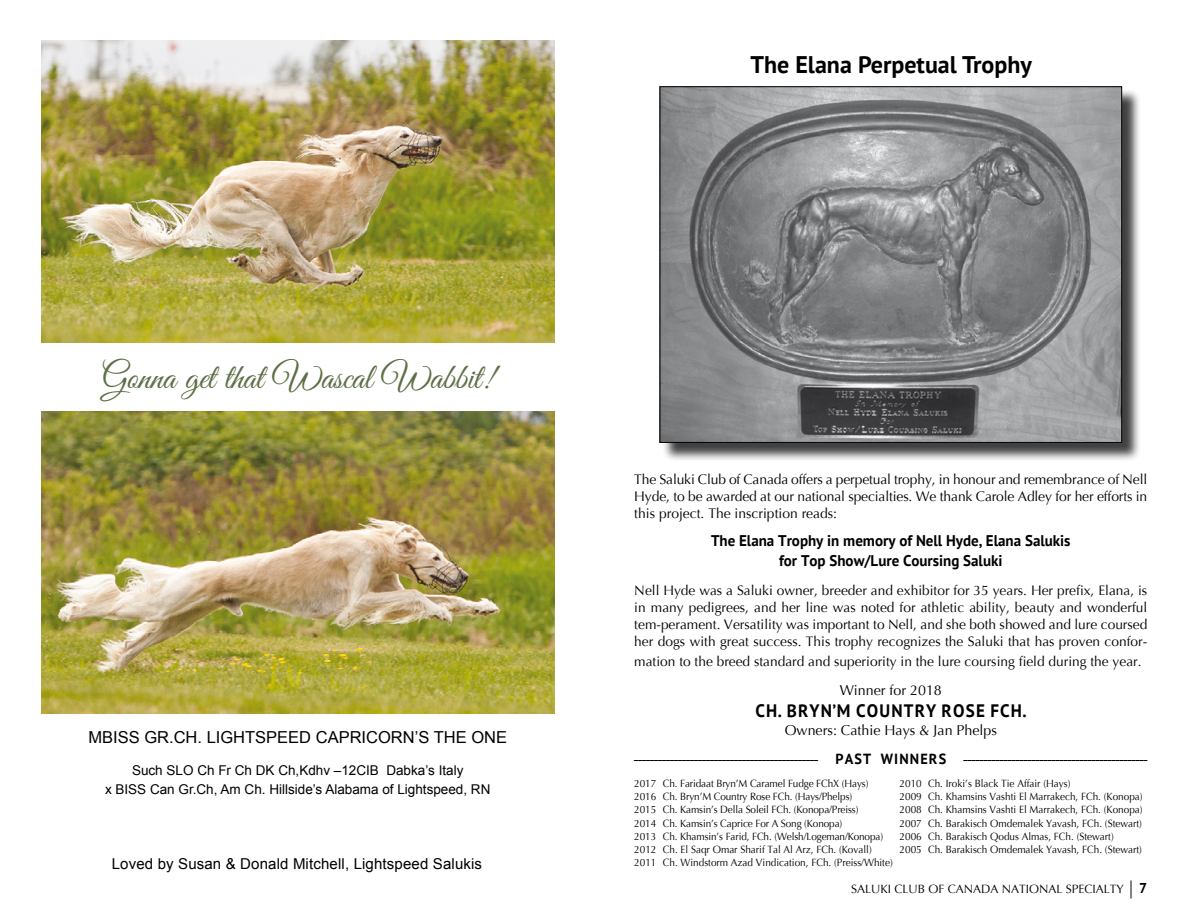
<style>
.page{position:relative;width:1188px;height:918px;background:#fff}
.page>*{position:absolute;margin:0;border:0;box-sizing:border-box;transform-origin:0 0}
.t1{font:36px "Great Vibes";color:#5d6f46}
.t2{font:700 24px "PT Sans";color:#000}
.t3{font:700 18px "PT Sans";letter-spacing:.07em;color:#000;scale:.95 1}
.t4{font:16.5px "Arial";color:#000}
.t5{font:700 15.45px/20px "PT Sans";color:#000;text-align:center}
.t6{font:15px "Arial";letter-spacing:.01em;color:#000}
.t7{font:14.25px "Optima";color:#000}
.t8{font:13.8px/17px "Optima";color:#000;text-align:justify}
.t9{font:13.65px/17px "Optima";color:#000;text-align:justify}
.t10{font:13.5px/19.2px "Arial";color:#000}
.t11{font:12px "Optima";color:#000}
.t12{font:10.5px/13.2px "Optima";color:#000;scale:.95 1}
.t13{font:700 9.3px "PT Sans";color:#000}
.s1{font-size:14.7px}
.s2{font-size:18px}
.s3{font-family:"PT Sans";font-weight:700;font-size:14.25px}
</style>
<div class="page">
<img style="left:42px;top:40px;width:513px;height:303px">
<img style="left:42px;top:412px;width:513px;height:302px">
<div style="left:661px;top:88px;width:480px;height:374px;background:#000;opacity:.75"></div>
<img style="left:662px;top:88px;width:458px;height:353px">
<h1 class="t1" style="left:102px;top:357px;width:394px">Gonna get that Wascal Wabbit!</h1>
<h3 class="t4" style="left:88px;top:727px;width:420px">MBISS Gr.Ch. Lightspeed Capricorn’s the One</h3>
<p class="t10" style="left:105px;top:760px;width:376px;text-indent:27px">Such SLO Ch Fr Ch DK Ch,Kdhv –12CIB Dabka’s Italy<br>x BISS Can Gr.Ch, Am Ch. H illside’s Alabama of Lightspeed, RN</p>
<h3 class="t6" style="left:112px;top:853px;width:372px">Loved by Susan &amp; Donald Mitchell, Lightspeed Salukis</h3>
<h2 class="t2" style="left:750px;top:49px;width:283px">The Elana Perpetual Trophy</h2>
<h3 class="t8" style="left:634px;top:471px;width:515px">The Saluki Club of Canada offers a perpetual trophy, in honour and remembrance of Nell Hyde, to be awarded at our national specialties. We thank Carole Adley for her efforts in this project. The inscription reads:</h3>
<h3 class="t5" style="left:711px;top:530px;width:361px">The Elana Trophy in memory of Nell Hyde, Elana Salukis for Top Show/Lure Coursing Saluki</h3>
<p class="t9" style="left:634px;top:582px;width:515px">Nell Hyde was a Saluki owner, breeder and exhibitor for 35 years. Her prefix, Elana, is in many pedigrees, and her line was noted for athletic ability, beauty and wonderful tem-perament. Versatility was important to Nell, and she both showed and lure coursed her dogs with great success. This trophy recognizes the Saluki that has proven confor-</p>
<h3 class="t9" style="left:634px;top:653px;width:509px">mation to the breed standard and superiority in the lure coursing field during the year.</h3>
<h3 class="t7" style="left:840px;top:682px;width:104px">Winner for 2018</h3>
<h3 class="t3" style="left:756px;top:698px;width:287px">Ch. Bryn’M Country Rose FCh.</h3>
<h3 class="t7" style="left:785px;top:722px;width:214px">Owners: Cathie Hays &amp; Jan Phelps</h3>
<p class="t13" style="left:634px;top:750px;width:312px">______________________________________________ <span class="s1">P as t Winners</span></p>
<p class="t13" style="left:964px;top:750px;width:185px">______________________________________________</p>
<p class="t12" style="left:634px;top:777px;width:274px">2017 Ch. Faridaat Bryn’M Caramel Fudge FChX (Hays)<br>2016 Ch. Bryn’M Country Rose FCh. (Hays/Phelps)<br>2015 Ch. Kamsin’s Della Soleil FCh. (Konopa/Preiss)<br>2014 Ch. Kamsin’s Caprice For A Song (Konopa)<br>2013 Ch. Khamsin’s Farid, FCh. (Welsh/Logeman/Konopa)<br>2012 Ch. El Saqr Omar Sharif Tal Al Arz, FCh. (Kovall)<br>2011 Ch. Windstorm Azad Vindication, FCh. (Preiss/White)</p>
<p class="t12" style="left:900px;top:777px;width:257px">2010 Ch. Iroki’s Black Tie Affair (Hays)<br>2009 Ch. Khamsins Vashti El Marrakech, FCh. (Konopa)<br>2008 Ch. Khamsins Vashti El Marrakech, FCh. (Konopa)<br>2007 Ch. Barakisch Omdemalek Yavash, FCh. (Stewart)<br>2006 Ch. Barakisch Qodus Almas, FCh. (Stewart)<br>2005 Ch. Barakisch Omdemalek Yavash, FCh. (Stewart)</p>
<p class="t11" style="left:851px;top:882px;width:298px">SALUKI CLUB OF CANADA NATIONAL SPECIALTY <span class="s2">|</span> <span class="s3">7</span></p>
</div>
